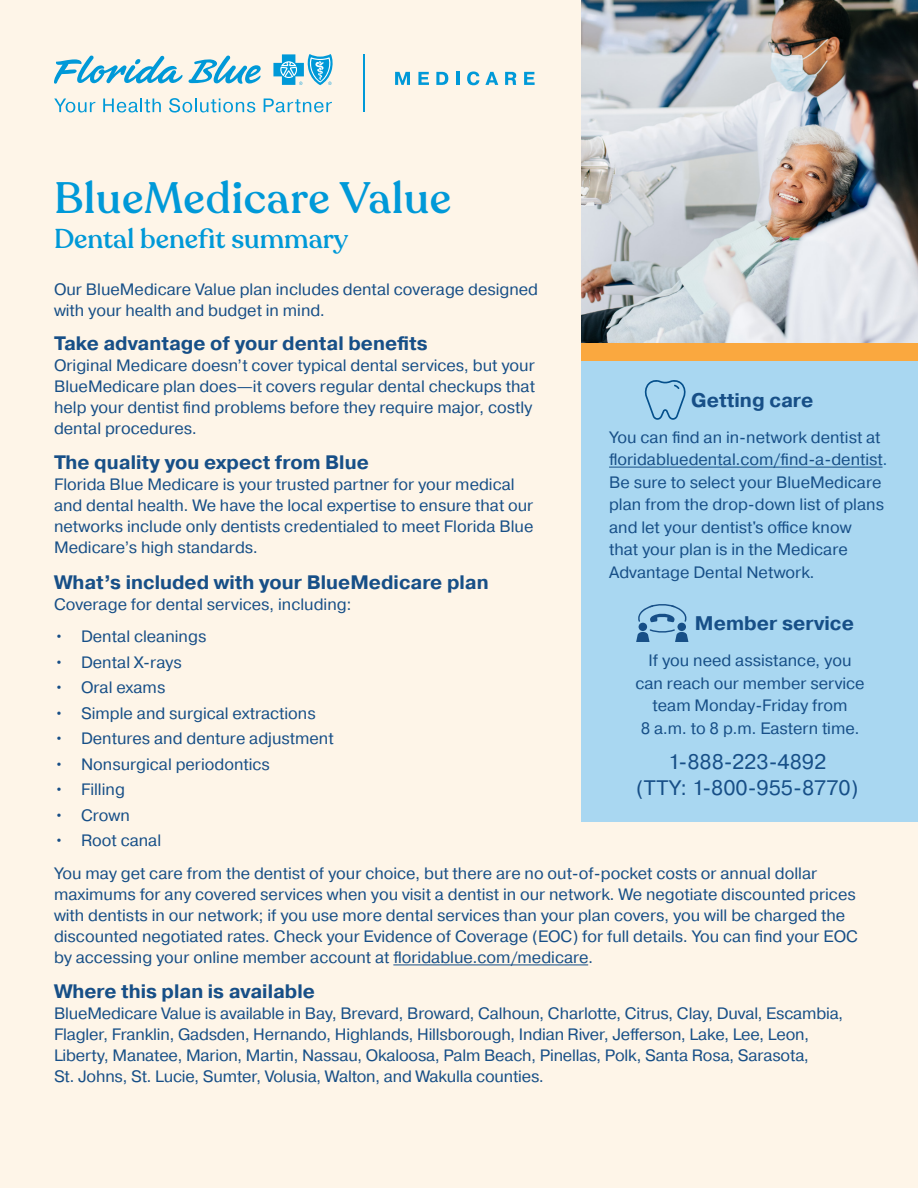
<style>
.page{position:relative;width:918px;height:1188px;background:#fef5e8}
.page>*{position:absolute;margin:0;border:0;box-sizing:border-box;transform-origin:0 0}
.t1{font:500 43.5px "Recoleta";letter-spacing:.02em;color:#0099d8}
.t2{font:500 27px "Recoleta";color:#0099d8}
.Checks{font:21px "Pragmatica";color:#174f87}
.Checks-2{font:700 19.65px "Pragmatica";color:#174f87}
.Checks-3{font:700 19.5px "Pragmatica";color:#174f87}
.Checks-4{font:16.5px/21px "Pragmatica";color:#174f87}
.s1{color:#175d9e}
</style>
<div class="page">
<img style="left:582px;top:0;width:336px;height:343px">
<div style="left:582px;top:358px;width:336px;height:464px;background:#a9d7f1"></div>
<hr style="left:609px;top:467px;width:274px;height:1px;background:#174f87">
<svg style="left:636px;top:604px;width:53px;height:38px"></svg>
<div style="left:582px;top:343px;width:336px;height:17px;background:#faa83f"></div>
<svg style="left:644px;top:380px;width:42px;height:40px"></svg>
<hr style="left:393px;top:965px;width:195px;height:1px;background:#174f87">
<hr style="left:363px;top:54px;width:2px;height:58px;background:#0099d8">
<svg style="left:395px;top:72px;width:15px;height:13px"></svg>
<svg style="left:418px;top:72px;width:11px;height:13px"></svg>
<svg style="left:436px;top:72px;width:12px;height:13px"></svg>
<svg style="left:456px;top:72px;width:3px;height:13px"></svg>
<svg style="left:467px;top:71px;width:12px;height:14px"></svg>
<svg style="left:485px;top:72px;width:13px;height:13px"></svg>
<svg style="left:505px;top:72px;width:11px;height:13px"></svg>
<svg style="left:524px;top:72px;width:11px;height:13px"></svg>
<svg style="left:54px;top:55px;width:129px;height:29px"></svg>
<svg style="left:189px;top:55px;width:72px;height:29px"></svg>
<svg style="left:273px;top:54px;width:60px;height:31px"></svg>
<svg style="left:54px;top:99px;width:41px;height:14px"></svg>
<svg style="left:103px;top:99px;width:58px;height:14px"></svg>
<svg style="left:169px;top:98px;width:86px;height:15px"></svg>
<svg style="left:264px;top:99px;width:68px;height:14px"></svg>
<p class="t1" style="left:54px;top:171px;width:399px">BlueMedicare Value</p>
<p class="t2" style="left:54px;top:222px;width:296px">Dental benefit summary</p>
<p class="Checks-4" style="left:54px;top:278px;width:486px">Our BlueMedicare Value plan includes dental coverage designed with your health and budget in mind.</p>
<p class="Checks-3" style="left:54px;top:331px;width:375px">Take advantage of your dental benefits</p>
<p class="Checks-4" style="left:54px;top:354px;width:482px">Original Medicare doesn’t cover typical dental services, but your BlueMedicare plan does—it covers regular dental checkups that help your dentist find problems before they require major, costly dental procedures.</p>
<p class="Checks-3" style="left:54px;top:450px;width:316px">The quality you expect from Blue</p>
<p class="Checks-4" style="left:54px;top:473px;width:481px">Florida Blue Medicare is your trusted partner for your medical and dental health. We have the local expertise to ensure that our networks include only dentists credentialed to meet Florida Blue Medicare’s high standards.</p>
<p class="Checks-3" style="left:54px;top:570px;width:436px">What’s included with your BlueMedicare plan</p>
<p class="Checks-4" style="left:54px;top:593px;width:299px">Coverage for dental services, including:</p>
<p class="Checks-4" style="left:54px;top:625px;width:154px">• Dental cleanings</p>
<p class="Checks-4" style="left:54px;top:651px;width:129px">• Dental X-rays</p>
<p class="Checks-4" style="left:54px;top:676px;width:113px">• Oral exams</p>
<p class="Checks-4" style="left:54px;top:702px;width:263px">• Simple and surgical extractions</p>
<p class="Checks-4" style="left:54px;top:727px;width:281px">• Dentures and denture adjustment</p>
<p class="Checks-4" style="left:54px;top:753px;width:217px">• Nonsurgical periodontics</p>
<p class="Checks-4" style="left:54px;top:778px;width:72px">• Filling</p>
<p class="Checks-4" style="left:54px;top:804px;width:77px">• Crown</p>
<p class="Checks-4" style="left:54px;top:829px;width:109px">• Root canal</p>
<p class="Checks-2" style="left:691px;top:388px;width:124px">Getting care</p>
<p class="Checks-4" style="left:609px;top:425px;width:280px;line-height:22.5px">You can find an in-network dentist at floridabluedental.com/find-a-dentist<span class="s1">.<br></span>Be sure to select your BlueMedicare plan from the drop-down list of plans and let your dentist's office know<br>that your plan is in the Medicare Advantage Dental Network.</p>
<p class="Checks-2" style="left:695px;top:611px;width:161px">Member service</p>
<p class="Checks-4" style="left:635px;top:649px;width:231px;line-height:22.5px;text-align:center">If you need assistance, you can reach our member service team Monday-Friday from<br>8 a.m. to 8 p.m. Eastern time.</p>
<p class="Checks" style="left:668px;top:746px;width:160px">1-888-223-4892</p>
<p class="Checks" style="left:636px;top:772px;width:224px">(TTY: 1-800-955-8770)</p>
<p class="Checks-4" style="left:54px;top:862px;width:805px">You may get care from the dentist of your choice, but there are no out-of-pocket costs or annual dollar maximums for any covered services when you visit a dentist in our network. We negotiate discounted prices with dentists in our network; if you use more dental services than your plan covers, you will be charged the discounted negotiated rates. Check your Evidence of Coverage (EOC) for full details. You can find your EOC by accessing your online member account at floridablue.com/medicare.</p>
<p class="Checks-3" style="left:54px;top:979px;width:263px">Where this plan is available</p>
<p class="Checks-4" style="left:54px;top:1002px;width:791px">BlueMedicare Value is available in Bay, Brevard, Broward, Calhoun, Charlotte, Citrus, Clay, Duval, Escambia, Flagler, Franklin, Gadsden, Hernando, Highlands, Hillsborough, Indian River, Jefferson, Lake, Lee, Leon, Liberty, Manatee, Marion, Martin, Nassau, Okaloosa, Palm Beach, Pinellas, Polk, Santa Rosa, Sarasota,<br>St. Johns, St. Lucie, Sumter, Volusia, Walton, and Wakulla counties.</p>
</div>
